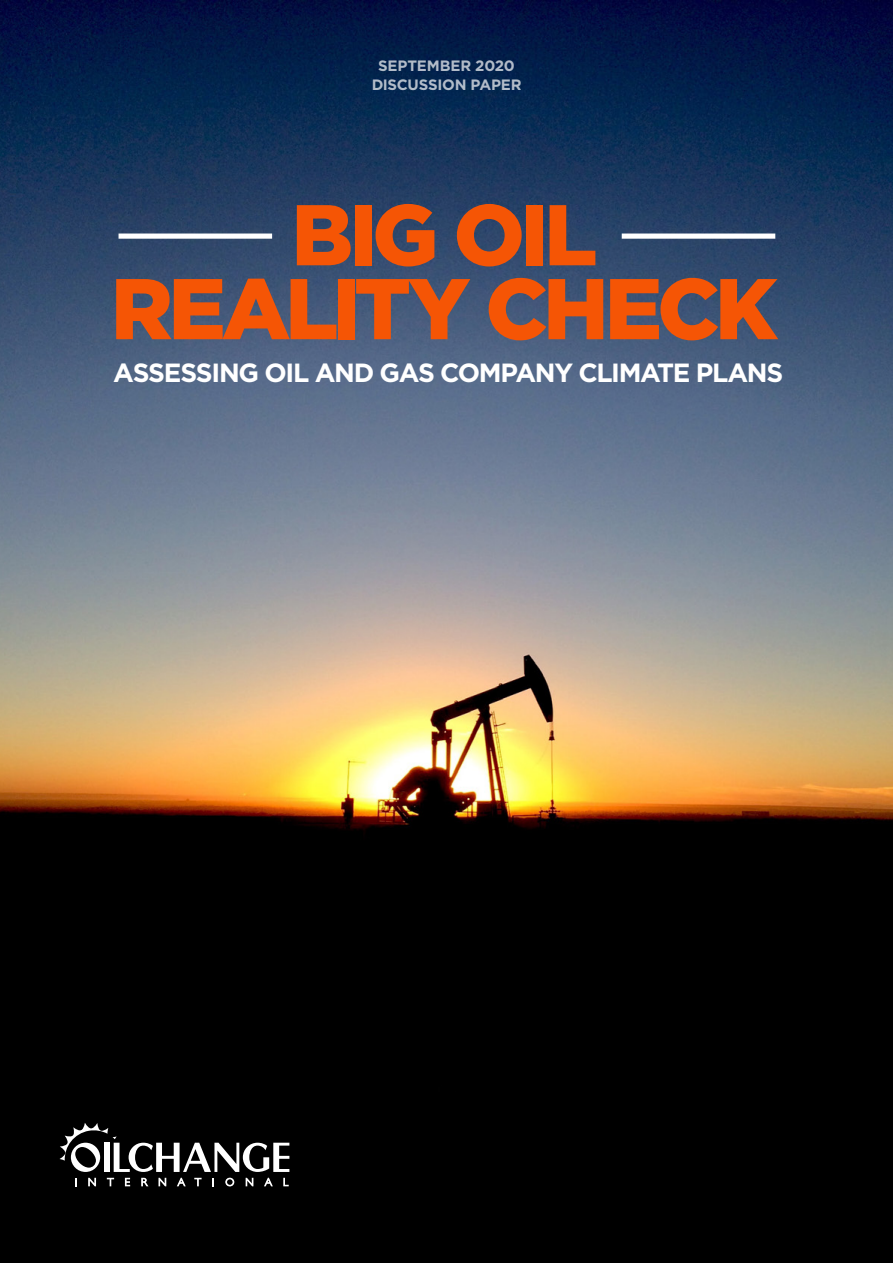
<style>
.page{position:relative;width:893px;height:1263px;background:#fff}
.page>*{position:absolute;margin:0;border:0;box-sizing:border-box;transform-origin:0 0}
.t1{font:900 85.95px/73.9px "Gotham HTF";letter-spacing:-.055em;color:#f55505;text-align:center}
.t2{font:700 26.25px "Gotham HTF";letter-spacing:-.05em;color:#fff}
.t3{font:700 15px/19.4px "Gotham HTF";letter-spacing:-.015em;color:#fff;text-align:center}
</style>
<div class="page">
<img style="left:0;top:0;width:893px;height:1263px">
<svg style="left:75px;top:1178px;width:2px;height:8px"></svg>
<svg style="left:88px;top:1178px;width:8px;height:8px"></svg>
<svg style="left:107px;top:1178px;width:7px;height:8px"></svg>
<svg style="left:125px;top:1178px;width:5px;height:8px"></svg>
<svg style="left:141px;top:1178px;width:7px;height:8px"></svg>
<svg style="left:158px;top:1178px;width:8px;height:8px"></svg>
<svg style="left:177px;top:1178px;width:9px;height:8px"></svg>
<svg style="left:194px;top:1178px;width:8px;height:8px"></svg>
<svg style="left:212px;top:1178px;width:2px;height:8px"></svg>
<svg style="left:225px;top:1178px;width:9px;height:8px"></svg>
<svg style="left:246px;top:1178px;width:7px;height:8px"></svg>
<svg style="left:264px;top:1178px;width:9px;height:8px"></svg>
<svg style="left:283px;top:1178px;width:6px;height:8px"></svg>
<svg style="left:60px;top:1123px;width:229px;height:49px"></svg>
<div style="left:119px;top:233px;width:153px;height:6px;background:#fff"></div>
<div style="left:622px;top:233px;width:153px;height:6px;background:#fff"></div>
<p class="t3" style="left:371px;top:55px;width:152px">SEPTEMBER 2020<br>DISCUSSION PAPER</p>
<h1 class="t1" style="left:111px;top:196px;width:668px">BIG OIL<br>REALITY CHECK</h1>
<p class="t2" style="left:113px;top:358px;width:672px">ASSESSING OIL AND GAS COMPANY CLIMATE PLANS</p>
</div>
